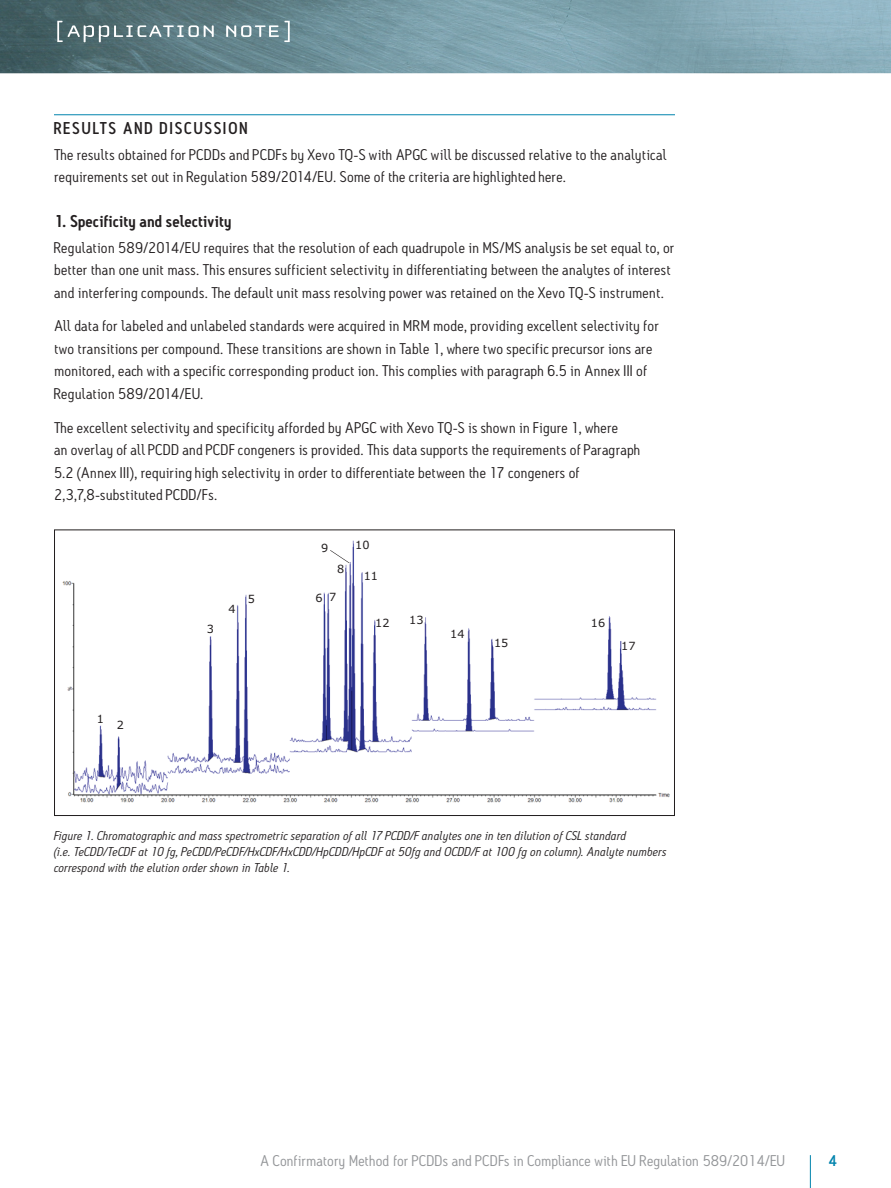
<style>
.page{position:relative;width:891px;height:1188px;background:#fff}
.page>*{position:absolute;margin:0;border:0;box-sizing:border-box;transform-origin:0 0}
.t1{font:600 16.5px "Antitled OT";letter-spacing:.01em;color:#231f20}
.t2{font:500 16.5px "Antitled OT";letter-spacing:.115em;color:#231f20}
.t3{font:15px/22.5px "Antitled OT";letter-spacing:.02em;color:#231f20;scale:1.05 1}
.t4{font:15px "Antitled OT";letter-spacing:.01em;color:#939598;scale:1.05 1}
.t5{font:500 15px "Antitled OT";color:#0083ad;scale:1.05 1}
.t6{font:italic 12.3px/15.8px "Antitled OT";letter-spacing:.02em;color:#231f20;scale:1.05 1}
.t7{font:11.25px "Verdana";color:#231f20}
</style>
<div class="page">
<hr style="left:810px;top:1155px;width:1px;height:33px;background:#0083ad">
<img style="left:0;top:0;width:891px;height:73px">
<svg style="left:57px;top:21px;width:157px;height:21px;background:#738b8f"></svg>
<svg style="left:226px;top:21px;width:64px;height:21px"></svg>
<hr style="left:54px;top:114px;width:621px;height:1px;background:#0083ad">
<img style="left:62px;top:540px;width:608px;height:263px">
<div style="left:109px;top:714px;width:19px;height:22px;background:#fff"></div>
<svg style="left:330px;top:550px;width:20px;height:13px"></svg>
<div style="left:54px;top:529px;width:621px;height:287px;border:1px solid #231f20"></div>
<p class="t2" style="left:54px;top:118px;width:195px">RESULTS AND DISCUSSION</p>
<p class="t3" style="left:54px;top:143px;width:585px">The results obtained for PCDDs and PCDFs by Xevo TQ-S with APGC will be discussed relative to the analytical requirements set out in Regulation 589/2014/EU. Some of the criteria are highlighted here.</p>
<p class="t1" style="left:54px;top:211px;width:179px">1. Specificity and selectivity</p>
<p class="t3" style="left:54px;top:236px;width:592px">Regulation 589/2014/EU requires that the resolution of each quadrupole in MS/MS analysis be set equal to, or better than one unit mass. This ensures sufficient selectivity in differentiating between the analytes of interest and interfering compounds. The default unit mass resolving power was retained on the Xevo TQ-S instrument.</p>
<p class="t3" style="left:54px;top:315px;width:578px">All data for labeled and unlabeled standards were acquired in MRM mode, providing excellent selectivity for two transitions per compound. These transitions are shown in Table 1, where two specific precursor ions are monitored, each with a specific corresponding product ion. This complies with paragraph 6.5 in Annex III of Regulation 589/2014/EU.</p>
<p class="t3" style="left:54px;top:416px;width:560px">The excellent selectivity and specificity afforded by APGC with Xevo TQ-S is shown in Figure 1, where<br>an overlay of all PCDD and PCDF congeners is provided. This data supports the requirements of Paragraph 5.2 (Annex III), requiring high selectivity in order to differentiate between the 17 congeners of 2,3,7,8-substituted PCDD/Fs.</p>
<p class="t7" style="left:97px;top:712px;width:9px">1</p>
<p class="t7" style="left:117px;top:718px;width:9px">2</p>
<p class="t7" style="left:207px;top:622px;width:9px">3</p>
<p class="t7" style="left:229px;top:602px;width:9px">4</p>
<p class="t7" style="left:321px;top:541px;width:9px">9</p>
<p class="t7" style="left:355px;top:537px;width:16px">10</p>
<p class="t7" style="left:364px;top:568px;width:16px">11</p>
<p class="t7" style="left:375px;top:616px;width:16px">12</p>
<p class="t7" style="left:409px;top:613px;width:16px">13</p>
<p class="t7" style="left:337px;top:562px;width:9px">8</p>
<p class="t7" style="left:248px;top:591px;width:9px">5</p>
<p class="t7" style="left:316px;top:590px;width:22px">6 7</p>
<p class="t7" style="left:450px;top:627px;width:16px">14</p>
<p class="t7" style="left:494px;top:636px;width:16px">15</p>
<p class="t7" style="left:591px;top:615px;width:16px">16</p>
<p class="t7" style="left:621px;top:639px;width:16px">17</p>
<p class="t6" style="left:54px;top:828px;width:585px">Figure 1. Chromatographic and mass spectrometric separation of all 17 PCDD/F analytes one in ten dilution of CSL standard<br>(i.e. TeCDD/TeCDF at 10 fg, PeCDD/PeCDF/HxCDF/HxCDD/HpCDD/HpCDF at 50fg and OCDD/F at 100 fg on column). Analyte numbers correspond with the elution order shown in Table 1.</p>
<p class="t4" style="left:260px;top:1151px;width:501px">A Confirmatory Method for PCDDs and PCDFs in Compliance with EU Regulation 589/2014/EU</p>
<p class="t5" style="left:829px;top:1151px;width:10px">4</p>
</div>
